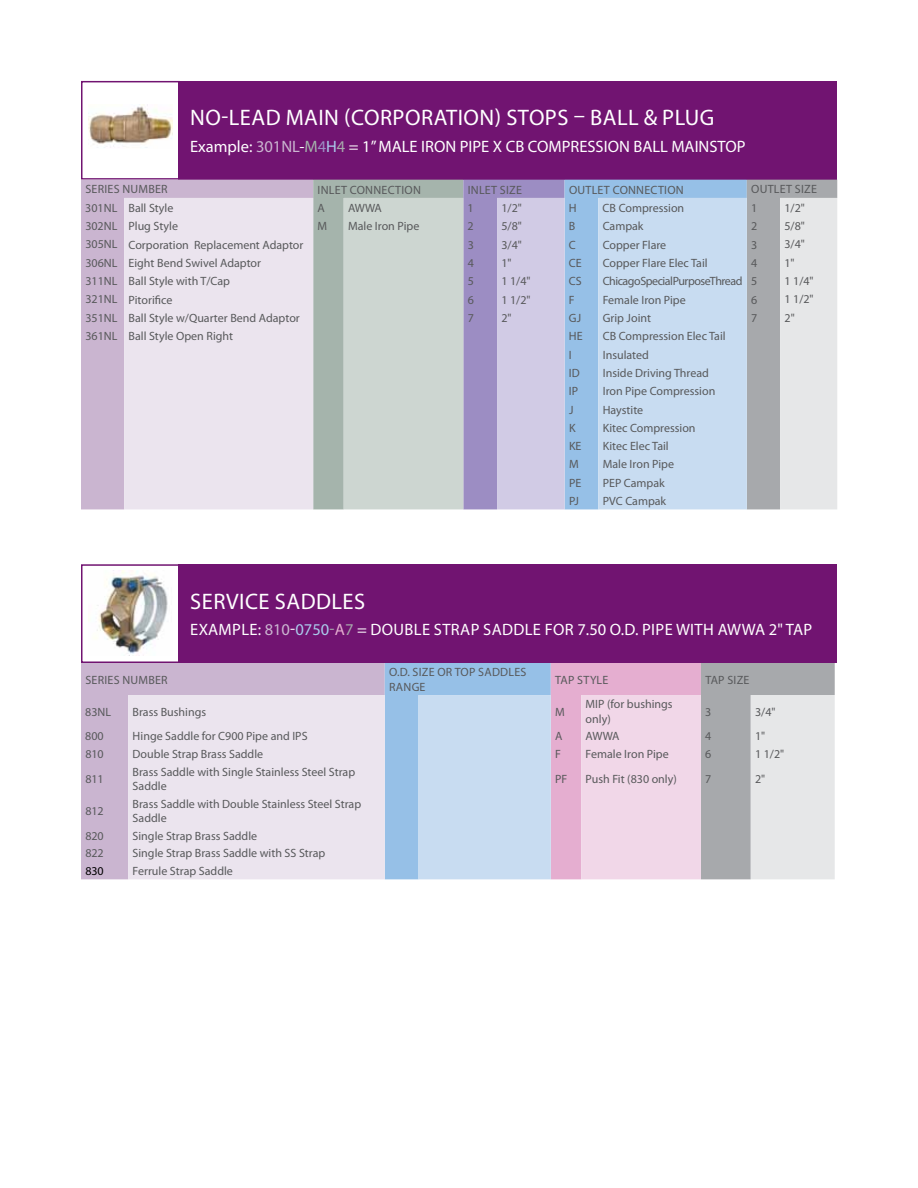
<style>
.page{position:relative;width:918px;height:1188px;background:#fff}
.page>*{position:absolute;margin:0;border:0;box-sizing:border-box;transform-origin:0 0}
.t1{font:22.5px "Myriad Pro";letter-spacing:.02em;color:#fff}
.t2{font:16.5px "Myriad Pro";color:#fff}
.t3{font:12px/14.4px "Myriad Pro";color:#58595b}
.t4{font:12px/14.4px "Myriad Pro";letter-spacing:.02em;color:#58595b}
.t5{font:12px "Myriad Pro";letter-spacing:-.04em;color:#58595b}
.t6{font:12px "Myriad Pro";color:#000}
.s1{color:#cab5d0}
.s2{color:#a5b4ac}
.s3{color:#9c8dc3}
.s4{color:#aacaeb}
.s5{color:#a7a9ac}
.s6{color:#e5aed0}
</style>
<div class="page">
<div style="left:178px;top:81px;width:659px;height:99px;background:#711471"></div>
<div style="left:81px;top:81px;width:99px;height:99px;border:2px solid #711471"></div>
<div style="left:81px;top:180px;width:232px;height:329px;background:#cab5d0"></div>
<div style="left:313px;top:180px;width:31px;height:329px;background:#a5b4ac"></div>
<div style="left:565px;top:180px;width:182px;height:329px;background:#96c0e7"></div>
<div style="left:124px;top:198px;width:189px;height:311px;background:#ebe4ee"></div>
<svg style="left:344px;top:180px;width:221px;height:329px"></svg>
<div style="left:598px;top:198px;width:149px;height:311px;background:#c8dcf1"></div>
<svg style="left:747px;top:180px;width:90px;height:329px"></svg>
<img style="left:89px;top:105px;width:83px;height:43px">
<div style="left:81px;top:663px;width:304px;height:216px;background:#cab5d0"></div>
<div style="left:128px;top:695px;width:257px;height:184px;background:#ebe4ee"></div>
<svg style="left:385px;top:663px;width:450px;height:216px"></svg>
<div style="left:178px;top:564px;width:659px;height:99px;background:#711471"></div>
<div style="left:81px;top:564px;width:99px;height:99px;border:2px solid #711471"></div>
<img style="left:97px;top:570px;width:71px;height:84px">
<h1 class="t1" style="left:190px;top:104px;width:426px">NO-LEAD MAIN (CORPORATION) STOPS – Ball</h1>
<h1 class="t1" style="left:644px;top:104px;width:32px">&amp; Plug</h1>
<h2 class="t2" style="left:190px;top:136px;width:555px">Example: <span class="s1">301NL</span>-<span class="s2">M</span><span class="s3">4</span><span class="s4">H</span><span class="s5">4</span> = 1” MALE IRON PIPE X CB COMPRESSION BALL MAINSTOP</h2>
<p class="t3" style="left:85px;top:182px;width:13px">Series</p>
<p class="t3" style="left:122px;top:182px;width:17px">Number</p>
<p class="t4" style="left:318px;top:182px;width:105px">INLET CONNECTION</p>
<p class="t3" style="left:468px;top:182px;width:11px">Inlet</p>
<p class="t3" style="left:500px;top:182px;width:22px">Size</p>
<p class="t3" style="left:569px;top:182px;width:16px">Outlet</p>
<p class="t3" style="left:613px;top:182px;width:15px">Connection</p>
<p class="t3" style="left:751px;top:182px;width:16px">Outlet</p>
<p class="t3" style="left:795px;top:182px;width:22px">size</p>
<p class="t3" style="left:85px;top:201px;width:90px">301NL Ball Style</p>
<p class="t3" style="left:318px;top:201px;width:9px">A</p>
<p class="t3" style="left:348px;top:201px;width:35px">AWWA</p>
<p class="t3" style="left:468px;top:201px;width:8px">1</p>
<p class="t3" style="left:501px;top:201px;width:22px">1/2"</p>
<p class="t3" style="left:569px;top:201px;width:9px">H</p>
<p class="t3" style="left:603px;top:201px;width:83px">CB Compression</p>
<p class="t3" style="left:751px;top:201px;width:8px">1</p>
<p class="t3" style="left:784px;top:200px;width:22px">1/2"</p>
<p class="t3" style="left:85px;top:219px;width:94px">302NL Plug Style</p>
<p class="t3" style="left:318px;top:219px;width:11px">M</p>
<p class="t3" style="left:348px;top:219px;width:73px">Male Iron Pipe</p>
<p class="t3" style="left:468px;top:219px;width:8px">2</p>
<p class="t3" style="left:501px;top:219px;width:22px">5/8"</p>
<p class="t3" style="left:569px;top:219px;width:8px">B</p>
<p class="t3" style="left:603px;top:219px;width:42px">Campak</p>
<p class="t3" style="left:751px;top:219px;width:8px">2</p>
<p class="t3" style="left:784px;top:219px;width:22px">5/8"</p>
<p class="t3" style="left:85px;top:237px;width:220px">305NL Corporation Replacement Adaptor</p>
<p class="t3" style="left:468px;top:237px;width:8px">3</p>
<p class="t3" style="left:501px;top:237px;width:22px">3/4"</p>
<p class="t3" style="left:569px;top:237px;width:8px">C</p>
<p class="t3" style="left:603px;top:237px;width:65px">Copper Flare</p>
<p class="t3" style="left:751px;top:237px;width:8px">3</p>
<p class="t3" style="left:784px;top:237px;width:22px">3/4"</p>
<p class="t3" style="left:85px;top:256px;width:177px">306NL Eight Bend Swivel Adaptor</p>
<p class="t3" style="left:468px;top:256px;width:8px">4</p>
<p class="t3" style="left:501px;top:256px;width:12px">1"</p>
<p class="t3" style="left:569px;top:256px;width:14px">CE</p>
<p class="t3" style="left:603px;top:256px;width:106px">Copper Flare Elec Tail</p>
<p class="t3" style="left:751px;top:256px;width:8px">4</p>
<p class="t3" style="left:784px;top:255px;width:12px">1"</p>
<p class="t3" style="left:85px;top:274px;width:146px">311NL Ball Style with T/Cap</p>
<p class="t3" style="left:468px;top:274px;width:8px">5</p>
<p class="t3" style="left:501px;top:274px;width:31px">1 1/4"</p>
<p class="t3" style="left:569px;top:274px;width:14px">CS</p>
<p class="t5" style="left:603px;top:274px;width:156px">Chicago Special Purpose Thread 5</p>
<p class="t3" style="left:785px;top:273px;width:31px">1 1/4"</p>
<p class="t3" style="left:85px;top:292px;width:89px">321NL Pitorifice</p>
<p class="t3" style="left:468px;top:292px;width:8px">6</p>
<p class="t3" style="left:501px;top:292px;width:31px">1 1/2"</p>
<p class="t3" style="left:569px;top:292px;width:7px">F</p>
<p class="t3" style="left:603px;top:292px;width:85px">Female Iron Pipe</p>
<p class="t3" style="left:751px;top:292px;width:8px">6</p>
<p class="t3" style="left:785px;top:292px;width:31px">1 1/2"</p>
<p class="t3" style="left:85px;top:310px;width:216px">351NL Ball Style w/Quarter Bend Adaptor</p>
<p class="t3" style="left:468px;top:310px;width:8px">7</p>
<p class="t3" style="left:501px;top:310px;width:12px">2"</p>
<p class="t3" style="left:569px;top:310px;width:14px">GJ</p>
<p class="t3" style="left:603px;top:310px;width:50px">Grip Joint</p>
<p class="t3" style="left:751px;top:310px;width:8px">7</p>
<p class="t3" style="left:785px;top:310px;width:12px">2"</p>
<p class="t3" style="left:85px;top:329px;width:149px">361NL Ball Style Open Right</p>
<p class="t3" style="left:569px;top:329px;width:15px">HE</p>
<p class="t3" style="left:603px;top:329px;width:124px">CB Compression Elec Tail</p>
<p class="t3" style="left:569px;top:347px;width:4px">I</p>
<p class="t3" style="left:603px;top:347px;width:48px">Insulated</p>
<p class="t3" style="left:569px;top:365px;width:12px">ID</p>
<p class="t3" style="left:603px;top:365px;width:108px">Inside Driving Thread</p>
<p class="t3" style="left:569px;top:384px;width:9px">IP</p>
<p class="t3" style="left:603px;top:384px;width:114px">Iron Pipe Compression</p>
<p class="t3" style="left:569px;top:402px;width:6px">J</p>
<p class="t3" style="left:603px;top:402px;width:42px">Haystite</p>
<p class="t3" style="left:569px;top:420px;width:8px">K</p>
<p class="t3" style="left:603px;top:420px;width:94px">Kitec Compression</p>
<p class="t3" style="left:569px;top:439px;width:14px">KE</p>
<p class="t3" style="left:603px;top:439px;width:68px">Kitec Elec Tail</p>
<p class="t3" style="left:569px;top:457px;width:11px">M</p>
<p class="t3" style="left:603px;top:457px;width:73px">Male Iron Pipe</p>
<p class="t3" style="left:569px;top:475px;width:14px">PE</p>
<p class="t3" style="left:603px;top:475px;width:64px">PEP Campak</p>
<p class="t3" style="left:569px;top:494px;width:11px">PJ</p>
<p class="t3" style="left:603px;top:494px;width:65px">PVC Campak</p>
<h1 class="t1" style="left:190px;top:587px;width:176px">SERVICE SADDLES</h1>
<h2 class="t2" style="left:190px;top:620px;width:203px">Exam ple: <span class="s1">810</span>-<span class="s4">0750</span><span class="s2">-</span><span class="s6">A</span><span class="s5">7</span> = Double</h2>
<h2 class="t2" style="left:434px;top:620px;width:69px">Stra p Saddle</h2>
<h2 class="t2" style="left:545px;top:620px;width:11px">for</h2>
<h2 class="t2" style="left:577px;top:620px;width:164px">7.50 o.d. Pi pe With Awwa</h2>
<h2 class="t2" style="left:769px;top:620px;width:45px">2" Tap</h2>
<p class="t3" style="left:85px;top:672px;width:13px">Series</p>
<p class="t3" style="left:122px;top:672px;width:17px">Number</p>
<p class="t4" style="left:389px;top:665px;width:104px">O.D. Size or Top Saddles<br>Range</p>
<p class="t3" style="left:555px;top:672px;width:36px">Tap Style</p>
<p class="t3" style="left:705px;top:672px;width:44px">TaP size</p>
<p class="t3" style="left:85px;top:704px;width:27px">83NL</p>
<p class="t3" style="left:133px;top:704px;width:75px">Brass Bushings</p>
<p class="t3" style="left:555px;top:704px;width:11px">M</p>
<p class="t3" style="left:586px;top:697px;width:89px">MIP (for bushings only)</p>
<p class="t3" style="left:705px;top:704px;width:8px">3</p>
<p class="t3" style="left:755px;top:704px;width:22px">3/4"</p>
<p class="t3" style="left:85px;top:729px;width:20px">800</p>
<p class="t3" style="left:133px;top:729px;width:177px">Hinge Saddle for C900 Pipe and IPS</p>
<p class="t3" style="left:555px;top:729px;width:9px">A</p>
<p class="t3" style="left:586px;top:729px;width:35px">AWWA</p>
<p class="t3" style="left:705px;top:729px;width:8px">4</p>
<p class="t3" style="left:755px;top:729px;width:12px">1"</p>
<p class="t3" style="left:85px;top:747px;width:20px">810</p>
<p class="t3" style="left:133px;top:747px;width:132px">Double Strap Brass Saddle</p>
<p class="t3" style="left:555px;top:747px;width:7px">F</p>
<p class="t3" style="left:586px;top:747px;width:85px">Female Iron Pipe</p>
<p class="t3" style="left:705px;top:747px;width:8px">6</p>
<p class="t3" style="left:755px;top:747px;width:31px">1 1/2"</p>
<p class="t3" style="left:85px;top:771px;width:20px">811</p>
<p class="t3" style="left:133px;top:764px;width:224px">Brass Saddle with Single Stainless Steel Strap<br>Saddle</p>
<p class="t3" style="left:555px;top:771px;width:14px">PF</p>
<p class="t3" style="left:586px;top:771px;width:93px">Push Fit (830 only)</p>
<p class="t3" style="left:705px;top:771px;width:8px">7</p>
<p class="t3" style="left:755px;top:771px;width:12px">2"</p>
<p class="t3" style="left:85px;top:804px;width:20px">812</p>
<p class="t3" style="left:133px;top:796px;width:230px">Brass Saddle with Double Stainless Steel Strap<br>Saddle</p>
<p class="t3" style="left:85px;top:828px;width:20px">820</p>
<p class="t3" style="left:133px;top:828px;width:126px">Single Strap Brass Saddle</p>
<p class="t3" style="left:85px;top:846px;width:20px">822</p>
<p class="t3" style="left:133px;top:846px;width:194px">Single Strap Brass Saddle with SS Strap</p>
<p class="t6" style="left:85px;top:864px;width:20px">830</p>
<p class="t3" style="left:133px;top:864px;width:102px">Ferrule Strap Saddle</p>
</div>
